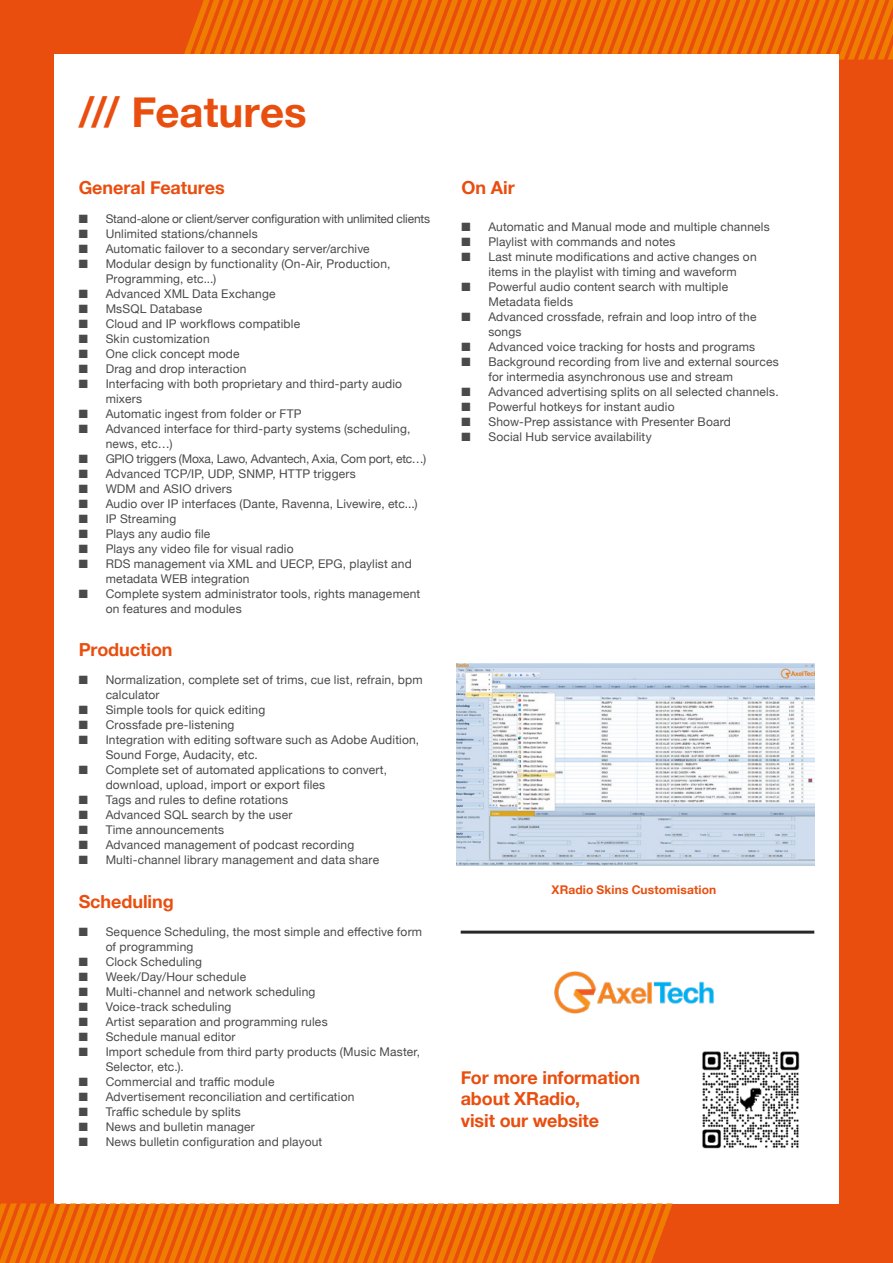
<style>
.page{position:relative;width:893px;height:1263px;background:#e94e0f}
.page>*{position:absolute;margin:0;border:0;box-sizing:border-box;transform-origin:0 0}
.t1{font:700 42px "Helvetica Neue";color:#e94e0f}
.t2{font:700 18px/21.6px "Helvetica Neue";letter-spacing:-.005em;color:#e94e0f}
.t3{font:12px/15px "Helvetica Neue";letter-spacing:.015em;color:#4a4a49}
.t4{font:12px "Helvetica Neue";letter-spacing:-.015em;color:#4a4a49}
.t5{font:700 12px "Helvetica Neue";letter-spacing:.015em;color:#e94e0f}
</style>
<div class="page">
<svg style="left:184px;top:0;width:709px;height:60px"></svg>
<div style="left:54px;top:54px;width:785px;height:1149px;background:#fff"></div>
<svg style="left:0;top:1203px;width:678px;height:60px"></svg>
<img style="left:702px;top:1051px;width:98px;height:98px">
<img style="left:554px;top:971px;width:160px;height:43px">
<div style="left:594px;top:1005px;width:62px;height:12px;background:#fff"></div>
<hr style="left:461px;top:931px;width:353px;height:3px;background:#000">
<img style="left:456px;top:663px;width:358px;height:202px">
<h1 class="t1" style="left:79px;top:79px;width:230px">/// Features</h1>
<h2 class="t2" style="left:79px;top:177px;width:147px">General Features</h2>
<p class="t4" style="left:79px;top:210px;width:353px">■ Stand-alone or client/server configuration with unlimited clients</p>
<p class="t3" style="left:79px;top:226px;width:181px">■ Unlimited stations/channels</p>
<p class="t3" style="left:79px;top:241px;width:293px">■ Automatic failover to a secondary server/archive</p>
<p class="t3" style="left:106px;top:256px;width:286px;text-indent:-27px">■ Modular design by functionality (On-Air, Production,<br>Programming, etc...)</p>
<p class="t3" style="left:79px;top:286px;width:198px">■ Advanced XML Data Exchange</p>
<p class="t3" style="left:79px;top:301px;width:125px">■ MsSQL Database</p>
<p class="t3" style="left:79px;top:316px;width:223px">■ Cloud and IP workflows compatible</p>
<p class="t3" style="left:79px;top:331px;width:132px">■ Skin customization</p>
<p class="t3" style="left:79px;top:346px;width:162px">■ One click concept mode</p>
<p class="t3" style="left:79px;top:361px;width:169px">■ Drag and drop interaction</p>
<p class="t3" style="left:106px;top:376px;width:298px;text-indent:-27px">■ Interfacing with both proprietary and third-party audio mixers</p>
<p class="t3" style="left:79px;top:406px;width:224px">■ Automatic ingest from folder or FTP</p>
<p class="t3" style="left:106px;top:421px;width:306px;text-indent:-27px">■ Advanced interface for third-party systems (scheduling, news, etc…)</p>
<p class="t4" style="left:79px;top:450px;width:349px">■ GPIO triggers (Moxa, Lawo, Advantech, Axia, Com port, etc…)</p>
<p class="t3" style="left:79px;top:466px;width:279px">■ Advanced TCP/IP, UDP, SNMP, HTTP triggers</p>
<p class="t3" style="left:79px;top:481px;width:155px">■ WDM and ASIO drivers</p>
<p class="t3" style="left:79px;top:496px;width:340px">■ Audio over IP interfaces (Dante, Ravenna, Livewire, etc...)</p>
<p class="t3" style="left:79px;top:511px;width:99px">■ IP Streaming</p>
<p class="t3" style="left:79px;top:526px;width:133px">■ Plays any audio file</p>
<p class="t3" style="left:79px;top:541px;width:216px">■ Plays any video file for visual radio</p>
<p class="t3" style="left:106px;top:556px;width:308px;text-indent:-27px">■ RDS management via XML and UECP, EPG, playlist and metadata WEB integration</p>
<p class="t3" style="left:106px;top:586px;width:316px;text-indent:-27px">■ Complete system administrator tools, rights management on features and modules</p>
<h2 class="t2" style="left:79px;top:639px;width:95px">Production</h2>
<p class="t3" style="left:106px;top:673px;width:319px;text-indent:-27px">■ Normalization, complete set of trims, cue list, refrain, bpm calculator</p>
<p class="t3" style="left:79px;top:703px;width:188px">■ Simple tools for quick editing</p>
<p class="t3" style="left:79px;top:718px;width:157px">■ Crossfade pre-listening</p>
<p class="t3" style="left:106px;top:733px;width:315px;text-indent:-27px">■ Integration with editing software such as Adobe Audition,<br>Sound Forge, Audacity, etc.</p>
<p class="t3" style="left:106px;top:763px;width:283px;text-indent:-27px">■ Complete set of automated applications to convert, download, upload, import or export files</p>
<p class="t3" style="left:79px;top:793px;width:211px">■ Tags and rules to define rotations</p>
<p class="t3" style="left:79px;top:808px;width:215px">■ Advanced SQL search by the user</p>
<p class="t3" style="left:79px;top:823px;width:147px">■ Time announcements</p>
<p class="t3" style="left:79px;top:838px;width:277px">■ Advanced management of podcast recording</p>
<p class="t3" style="left:79px;top:853px;width:302px">■ Multi-channel library management and data share</p>
<h2 class="t2" style="left:79px;top:891px;width:97px">Scheduling</h2>
<p class="t3" style="left:106px;top:925px;width:318px;text-indent:-27px">■ Sequence Scheduling, the most simple and effective form of programming</p>
<p class="t3" style="left:79px;top:955px;width:125px">■ Clock Scheduling</p>
<p class="t3" style="left:79px;top:970px;width:169px">■ Week/Day/Hour schedule</p>
<p class="t3" style="left:79px;top:985px;width:238px">■ Multi-channel and network scheduling</p>
<p class="t3" style="left:79px;top:1000px;width:154px">■ Voice-track scheduling</p>
<p class="t3" style="left:79px;top:1015px;width:251px">■ Artist separation and programming rules</p>
<p class="t3" style="left:79px;top:1030px;width:158px">■ Schedule manual editor</p>
<p class="t3" style="left:106px;top:1045px;width:316px;text-indent:-27px">■ Import schedule from third party products (Music Master,<br>Selector, etc.).</p>
<p class="t3" style="left:79px;top:1075px;width:197px">■ Commercial and traffic module</p>
<p class="t3" style="left:79px;top:1090px;width:277px">■ Advertisement reconciliation and certification</p>
<p class="t3" style="left:79px;top:1105px;width:164px">■ Traffic schedule by splits</p>
<p class="t3" style="left:79px;top:1120px;width:178px">■ News and bulletin manager</p>
<p class="t3" style="left:79px;top:1135px;width:245px">■ News bulletin configuration and playout</p>
<h2 class="t2" style="left:461px;top:177px;width:55px">On Air</h2>
<p class="t3" style="left:461px;top:220px;width:310px">■ Automatic and Manual mode and multiple channels</p>
<p class="t3" style="left:461px;top:235px;width:216px">■ Playlist with commands and notes</p>
<p class="t3" style="left:461px;top:250px;width:297px;text-align:center">■ Last minute modifications and active changes on items in the playlist with timing and waveform</p>
<p class="t3" style="left:488px;top:280px;width:241px;text-indent:-27px">■ Powerful audio content search with multiple<br>Metadata fields</p>
<p class="t3" style="left:488px;top:310px;width:270px;text-indent:-27px">■ Advanced crossfade, refrain and loop intro of the songs</p>
<p class="t3" style="left:461px;top:340px;width:295px">■ Advanced voice tracking for hosts and programs</p>
<p class="t3" style="left:488px;top:355px;width:292px;text-indent:-27px">■ Background recording from live and external sources for intermedia asynchronous use and stream</p>
<p class="t3" style="left:461px;top:385px;width:319px">■ Advanced advertising splits on all selected channels.</p>
<p class="t3" style="left:461px;top:400px;width:215px">■ Powerful hotkeys for instant audio</p>
<p class="t3" style="left:461px;top:415px;width:271px">■ Show-Prep assistance with Presenter Board</p>
<p class="t3" style="left:461px;top:430px;width:192px">■ Social Hub service availability</p>
<p class="t5" style="left:551px;top:880px;width:166px">XRadio Skins Customisation</p>
<h2 class="t2" style="left:461px;top:1067px;width:181px">For more information about XRadio,<br>visit our website</h2>
</div>
